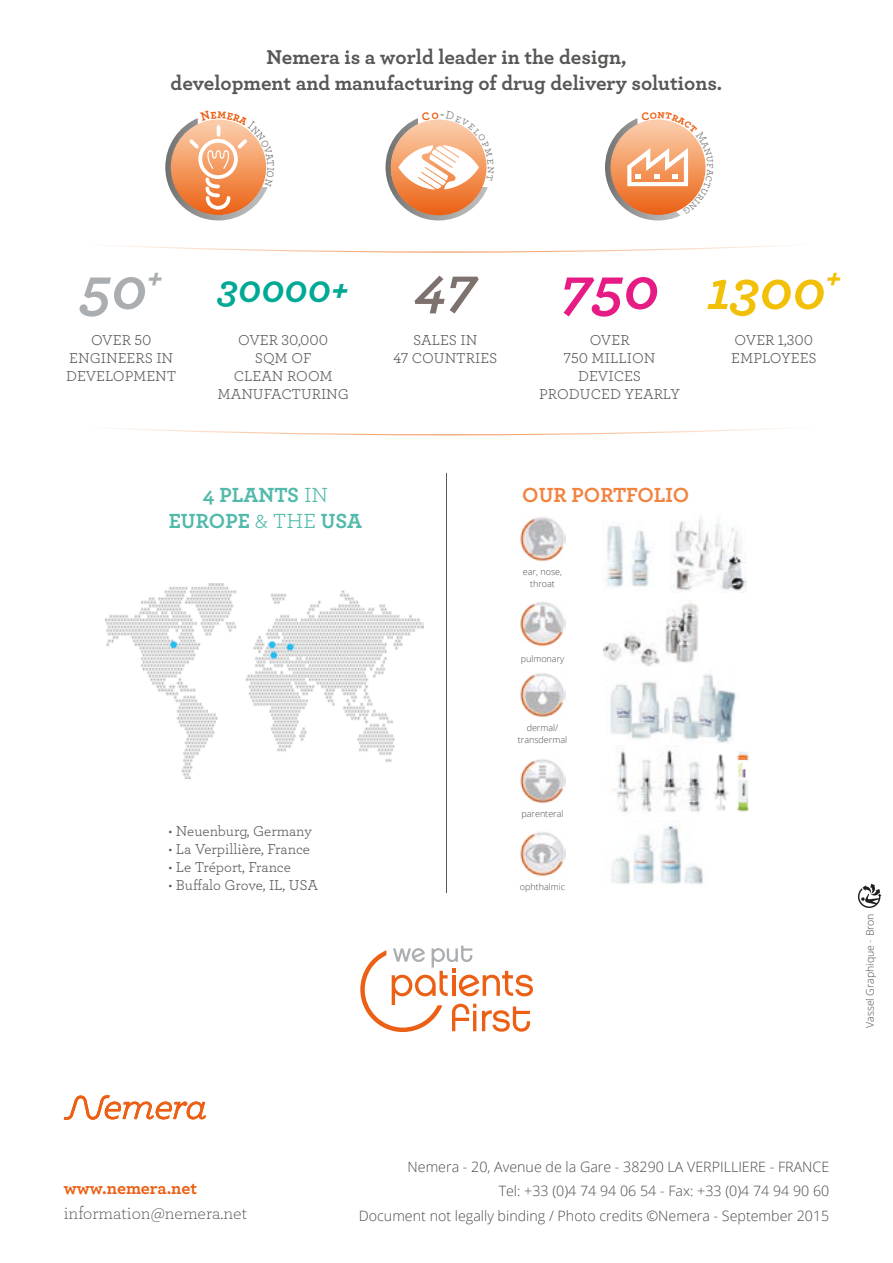
<style>
.page{position:relative;width:893px;height:1263px;background:#fff}
.page>*{position:absolute;margin:0;border:0;box-sizing:border-box;transform-origin:0 0}
.t1{font:italic 700 60.15px "Archer";color:#aaaeb0}
.t2{font:italic 700 60.15px "Archer";color:#e61b84}
.t3{font:italic 700 57px "Archer";color:#7e726e}
.t4{font:italic 700 55.5px "Archer";color:#f2c107}
.t5{font:italic 700 39px "Archer";color:#00a994}
.t6{font:700 21.45px/25.7px "Archer";color:#52baaa;text-align:center}
.t7{font:700 21.45px "Archer";color:#f18441}
.t8{font:700 21px/25.2px "Archer";color:#575756;text-align:center}
.t9{font:300 18px "Archer";color:#4b4b4a}
.t10{font:700 18px "Archer";color:#eb6014}
.t11{font:15px/18px "Archer";color:#575756;text-align:center}
.t12{font:300 14.25px/24.5px "Open Sans";color:#4b4b4a;text-align:right}
.t13{font:300 10.5px "Open Sans";color:#4b4b4a}
.t14{font:300 9px/12px "Open Sans";color:#4b4b4a;text-align:center}
.s1{font-weight:400}
</style>
<div class="page">
<svg style="left:64px;top:1095px;width:142px;height:25px"></svg>
<img style="left:673px;top:516px;width:73px;height:77px">
<svg style="left:360px;top:946px;width:173px;height:86px"></svg>
<img style="left:520px;top:673px;width:45px;height:45px">
<img style="left:520px;top:517px;width:45px;height:44px">
<img style="left:520px;top:832px;width:45px;height:44px">
<img style="left:520px;top:602px;width:45px;height:44px">
<img style="left:520px;top:759px;width:45px;height:44px">
<hr style="left:446px;top:473px;width:1px;height:420px;background:#575756">
<img style="left:606px;top:525px;width:45px;height:62px">
<img style="left:604px;top:603px;width:94px;height:63px">
<img style="left:610px;top:673px;width:126px;height:70px">
<img style="left:611px;top:824px;width:92px;height:61px">
<img style="left:660px;top:707px;width:10px;height:26px">
<svg style="left:858px;top:884px;width:23px;height:24px"></svg>
<svg style="left:106px;top:245px;width:685px;height:8px"></svg>
<svg style="left:109px;top:428px;width:679px;height:8px"></svg>
<img style="left:612px;top:746px;width:117px;height:67px">
<img style="left:737px;top:752px;width:13px;height:59px">
<img style="left:106px;top:583px;width:317px;height:196px">
<svg style="left:386px;top:118px;width:102px;height:102px"></svg>
<svg style="left:605px;top:118px;width:101px;height:102px"></svg>
<svg style="left:165px;top:118px;width:103px;height:102px"></svg>
<h3 class="t8" style="left:171px;top:43px;width:553px">Nemera is a world leader in the design,<br>development and manufacturing of drug delivery solutions.</h3>
<h1 class="t1" style="left:80px;top:241px;width:84px">50<sup>+</sup></h1>
<p class="t11" style="left:66px;top:330px;width:112px">OVER 50<br>ENGINEERS IN<br>DEVELOPMENT</p>
<h3 class="t5" style="left:218px;top:258px;width:132px">30000+</h3>
<p class="t11" style="left:218px;top:330px;width:133px">OVER 30,000<br>SQM OF<br>CLEAN ROOM<br>MANUFACTURING</p>
<h2 class="t3" style="left:414px;top:242px;width:65px">47</h2>
<p class="t11" style="left:393px;top:330px;width:105px">SALES IN<br>47 COUNTRIES</p>
<h1 class="t2" style="left:561px;top:241px;width:99px">750</h1>
<p class="t11" style="left:539px;top:330px;width:142px">OVER<br>750 MILLION<br>DEVICES<br>PRODUCED YEARLY</p>
<h3 class="t4" style="left:707px;top:247px;width:136px">1300<sup>+</sup></h3>
<p class="t11" style="left:731px;top:330px;width:87px;text-align:left">OVER 1,300<br>EMPLOYEES</p>
<h3 class="t6" style="left:169px;top:481px;width:195px">4 PLANTS <span class="s1">IN<br></span>EUROPE <span class="s1">&amp; THE</span> USA</h3>
<p class="t11" style="left:169px;top:822px;width:145px">• Neuenburg, Germany</p>
<p class="t11" style="left:169px;top:840px;width:143px">• La Verpillière, France</p>
<p class="t11" style="left:169px;top:858px;width:124px">• Le Tréport, France</p>
<p class="t11" style="left:169px;top:876px;width:151px">• Buffalo Grove, IL, USA</p>
<h3 class="t7" style="left:522px;top:478px;width:169px">OUR PORTFOLIO</h3>
<p class="t14" style="left:523px;top:565px;width:41px">ear, nose, throat</p>
<p class="t14" style="left:521px;top:652px;width:45px">pulmonary</p>
<p class="t14" style="left:518px;top:722px;width:51px">dermal/ transdermal</p>
<p class="t14" style="left:521px;top:807px;width:44px">parenteral</p>
<p class="t14" style="left:520px;top:880px;width:47px">ophthalmic</p>
<p class="t13" style="left:863px;top:1028px;width:116px;rotate:-90deg">Vassel Graphique - Bron</p>
<p class="t10" style="left:64px;top:1174px;width:135px">www.nemera.net</p>
<p class="t9" style="left:64px;top:1201px;width:185px">information@nemera.net</p>
<p class="t12" style="left:359px;top:1154px;width:472px">Nemera - 20, Avenue de la Gare - 38290 LA VERPILLIERE - FRANCE<br>Tel: +33 (0)4 74 94 06 54 - Fax: +33 (0)4 74 94 90 60<br>Document not legally binding / Photo credits ©Nemera - September 2015</p>
</div>
